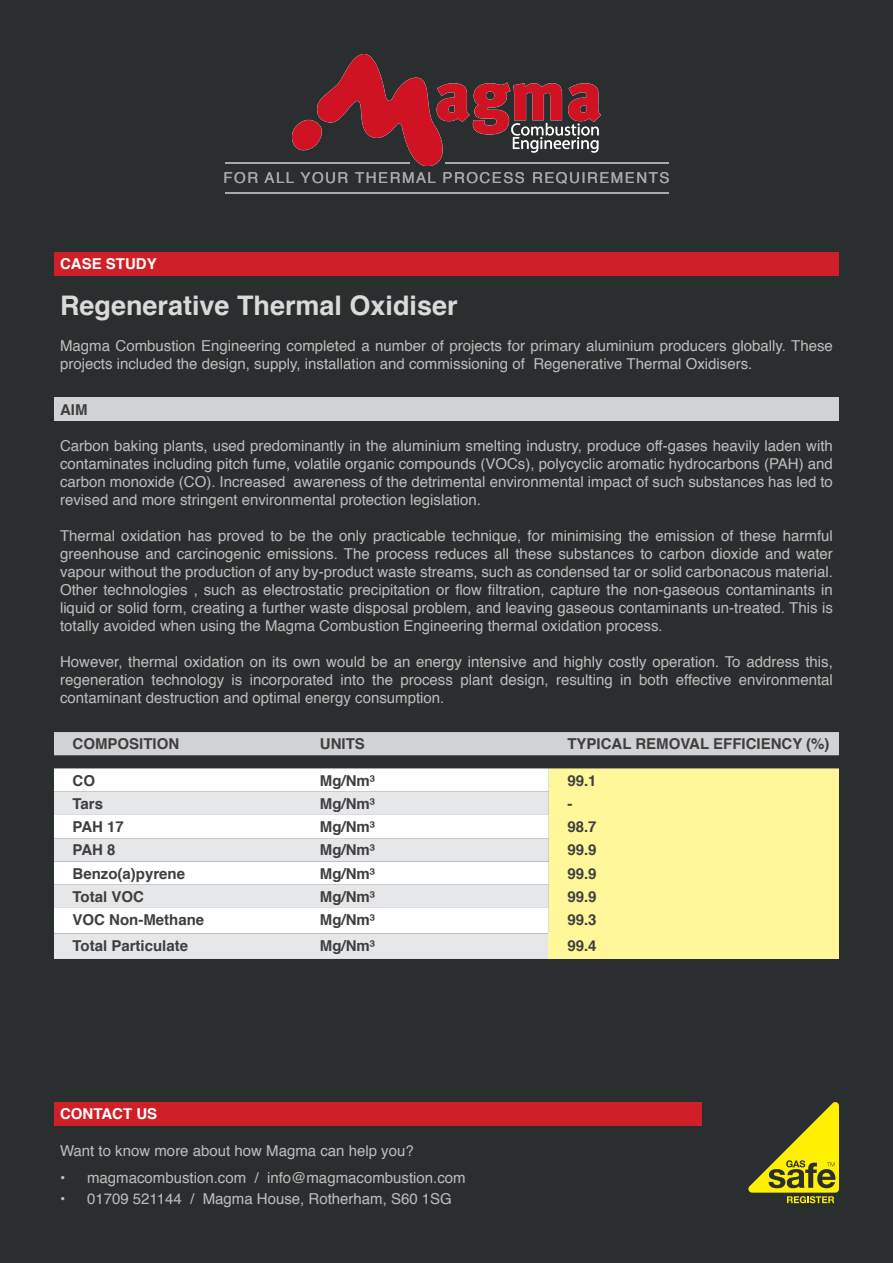
<style>
.page{position:relative;width:893px;height:1263px;background:#2b2e2f}
.page>*{position:absolute;margin:0;border:0;box-sizing:border-box;transform-origin:0 0}
.t1{font:700 27px "Helvetica";color:#dbdad9}
.t2{font:15px/18px "Helvetica";color:#c0bdbe;text-align:justify}
.t3{font:700 15px "Helvetica";color:#3e3e3f}
.t4{font:15px "Helvetica";letter-spacing:.1em;color:#a8a9ad}
.t5{font:700 15px "Helvetica";color:#fff}
</style>
<div class="page">
<img style="left:292px;top:54px;width:309px;height:112px">
<hr style="left:225px;top:192px;width:444px;height:1px;background:#a8a9ad">
<hr style="left:225px;top:162px;width:184px;height:2px;background:#a8a9ad">
<hr style="left:445px;top:162px;width:224px;height:2px;background:#a8a9ad">
<div style="left:54px;top:398px;width:785px;height:23px;background:#d1d2d4"></div>
<div style="left:54px;top:252px;width:785px;height:23px;background:#cf2027"></div>
<svg style="left:748px;top:1102px;width:91px;height:101px"></svg>
<div style="left:54px;top:1102px;width:648px;height:23px;background:#cf2027"></div>
<div style="left:54px;top:732px;width:785px;height:23px;background:#d1d2d4"></div>
<div style="left:54px;top:768px;width:495px;height:165px;background:#fff"></div>
<div style="left:549px;top:768px;width:290px;height:165px;background:#fff79a"></div>
<div style="left:54px;top:792px;width:495px;height:23px;background:#e6e7e9"></div>
<div style="left:54px;top:838px;width:495px;height:23px;background:#e6e7e9"></div>
<div style="left:54px;top:885px;width:495px;height:23px;background:#e6e7e9"></div>
<div style="left:54px;top:933px;width:495px;height:26px;background:#e6e7e9"></div>
<div style="left:549px;top:933px;width:290px;height:26px;background:#fff79a"></div>
<p class="t4" style="left:223px;top:167px;width:447px">FOR ALL YOUR THERMAL PROCESS REQUIREMENTS</p>
<p class="t5" style="left:60px;top:252px;width:98px">CASE STUDY</p>
<p class="t1" style="left:60px;top:283px;width:399px">Regenerative Thermal Oxidiser</p>
<p class="t2" style="left:60px;top:337px;width:774px">Magma Combustion Engineering completed a number of projects for primary aluminium producers globally. These projects included the design, supply, installation and commissioning of Regenerative Thermal Oxidisers.</p>
<p class="t3" style="left:60px;top:397px;width:29px">AIM</p>
<p class="t2" style="left:60px;top:437px;width:774px">Carbon baking plants, used predominantly in the aluminium smelting industry, produce off-gases heavily laden with contaminates including pitch fume, volatile organic compounds (VOCs), polycyclic aromatic hydrocarbons (PAH) and carbon monoxide (CO). Increased awareness of the detrimental environmental impact of such substances has led to revised and more stringent environmental protection legislation.</p>
<p class="t2" style="left:60px;top:527px;width:774px">Thermal oxidation has proved to be the only practicable technique, for minimising the emission of these harmful greenhouse and carcinogenic emissions. The process reduces all these substances to carbon dioxide and water vapour without the production of any by-product waste streams, such as condensed tar or solid carbonacous material.<br>Other technologies , such as electrostatic precipitation or flow filtration, capture the non-gaseous contaminants in liquid or solid form, creating a further waste disposal problem, and leaving gaseous contaminants un-treated. This is totally avoided when using the Magma Combustion Engineering thermal oxidation process.</p>
<p class="t2" style="left:60px;top:653px;width:774px">However, thermal oxidation on its own would be an energy intensive and highly costly operation. To address this, regeneration technology is incorporated into the process plant design, resulting in both effective environmental contaminant destruction and optimal energy consumption.</p>
<p class="t3" style="left:73px;top:732px;width:108px">COMPOSITION</p>
<p class="t3" style="left:320px;top:732px;width:46px">UNITS</p>
<p class="t3" style="left:567px;top:732px;width:264px">TYPICAL REMOVAL EFFICIENCY (%)</p>
<p class="t3" style="left:73px;top:768px;width:24px">CO</p>
<p class="t3" style="left:320px;top:768px;width:56px">Mg/Nm³</p>
<p class="t3" style="left:567px;top:768px;width:31px">99.1</p>
<p class="t3" style="left:73px;top:791px;width:32px">Tars</p>
<p class="t3" style="left:320px;top:791px;width:56px">Mg/Nm³</p>
<p class="t3" style="left:567px;top:791px;width:6px">-</p>
<p class="t3" style="left:73px;top:815px;width:53px">PAH 17</p>
<p class="t3" style="left:320px;top:815px;width:56px">Mg/Nm³</p>
<p class="t3" style="left:567px;top:815px;width:31px">98.7</p>
<p class="t3" style="left:73px;top:838px;width:45px">PAH 8</p>
<p class="t3" style="left:320px;top:838px;width:56px">Mg/Nm³</p>
<p class="t3" style="left:567px;top:838px;width:31px">99.9</p>
<p class="t3" style="left:73px;top:861px;width:114px">Benzo(a)pyrene</p>
<p class="t3" style="left:320px;top:861px;width:56px">Mg/Nm³</p>
<p class="t3" style="left:567px;top:861px;width:31px">99.9</p>
<p class="t3" style="left:73px;top:884px;width:73px">Total VOC</p>
<p class="t3" style="left:320px;top:884px;width:56px">Mg/Nm³</p>
<p class="t3" style="left:567px;top:884px;width:31px">99.9</p>
<p class="t3" style="left:73px;top:908px;width:133px">VOC Non-Methane</p>
<p class="t3" style="left:320px;top:908px;width:56px">Mg/Nm³</p>
<p class="t3" style="left:567px;top:908px;width:31px">99.3</p>
<p class="t3" style="left:73px;top:933px;width:117px">Total Particulate</p>
<p class="t3" style="left:320px;top:933px;width:56px">Mg/Nm³</p>
<p class="t3" style="left:567px;top:933px;width:31px">99.4</p>
<p class="t5" style="left:60px;top:1102px;width:99px">CONTACT US</p>
<p class="t2" style="left:60px;top:1142px;width:355px">Want to know more about how Magma can help you?</p>
<p class="t2" style="left:60px;top:1169px;width:407px">• magmacombustion.com / info@magmacombustion.com</p>
<p class="t2" style="left:60px;top:1190px;width:393px">• 01709 521144 / Magma House, Rotherham, S60 1SG</p>
</div>
